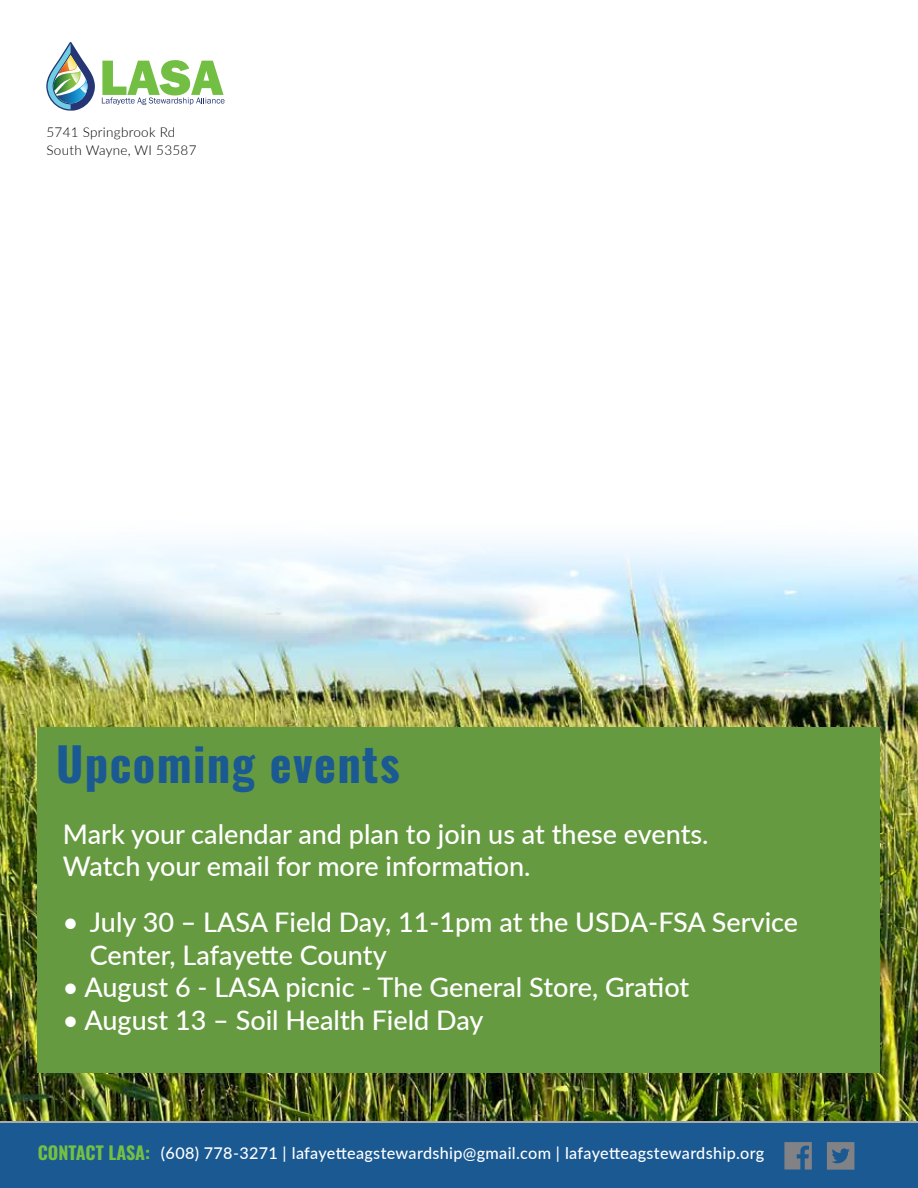
<style>
.page{position:relative;width:918px;height:1188px;background:#fff}
.page>*{position:absolute;margin:0;border:0;box-sizing:border-box;transform-origin:0 0}
.t1{font:700 46.5px "Oswald";letter-spacing:.03em;color:#1a5992}
.t2{font:500 27px/32.4px "Lato";color:#fff}
.t3{font:500 16.2px "Lato";letter-spacing:.02em;color:#fff}
.t4{font:300 13.5px/18px "Lato";letter-spacing:.02em;color:#000}
.s1{font-family:"Oswald";font-weight:700;font-size:18px;color:#73c044}
</style>
<div class="page">
<img style="left:0;top:541px;width:918px;height:580px">
<div style="left:38px;top:727px;width:842px;height:345px;background:#669a41"></div>
<hr style="left:0;top:1121px;width:918px;height:3px;background:#a7a9ac">
<div style="left:0;top:1124px;width:918px;height:64px;background:#1a5992"></div>
<svg style="left:102px;top:60px;width:123px;height:45px"></svg>
<svg style="left:46px;top:42px;width:49px;height:69px"></svg>
<svg style="left:784px;top:1142px;width:28px;height:28px"></svg>
<svg style="left:827px;top:1142px;width:27px;height:28px"></svg>
<p class="t4" style="left:47px;top:122px;width:151px">5741 Springbrook Rd<br>South Wayne, WI 53587</p>
<h1 class="t1" style="left:56px;top:740px;width:345px">Upcoming events</h1>
<p class="t2" style="left:63px;top:816px;width:647px">Mark your calendar and plan to join us at these events.<br>Watch your email for more information.</p>
<p class="t2" style="left:90px;top:905px;width:710px;text-indent:-27px">• July 30 – LASA Field Day, 11-1pm at the USDA-FSA Service<br>Center, Lafayette County</p>
<p class="t2" style="left:63px;top:970px;width:628px">• August 6 - LASA picnic - The General Store, Gratiot</p>
<p class="t2" style="left:63px;top:1002px;width:422px">• August 13 – Soil Health Field Day</p>
<p class="t3" style="left:38px;top:1142px;width:728px"><span class="s1">CONTACT LASA:</span> (608) 778-3271 | lafayetteagstewardship@gmail.com | lafayetteagstewardship.org</p>
</div>
